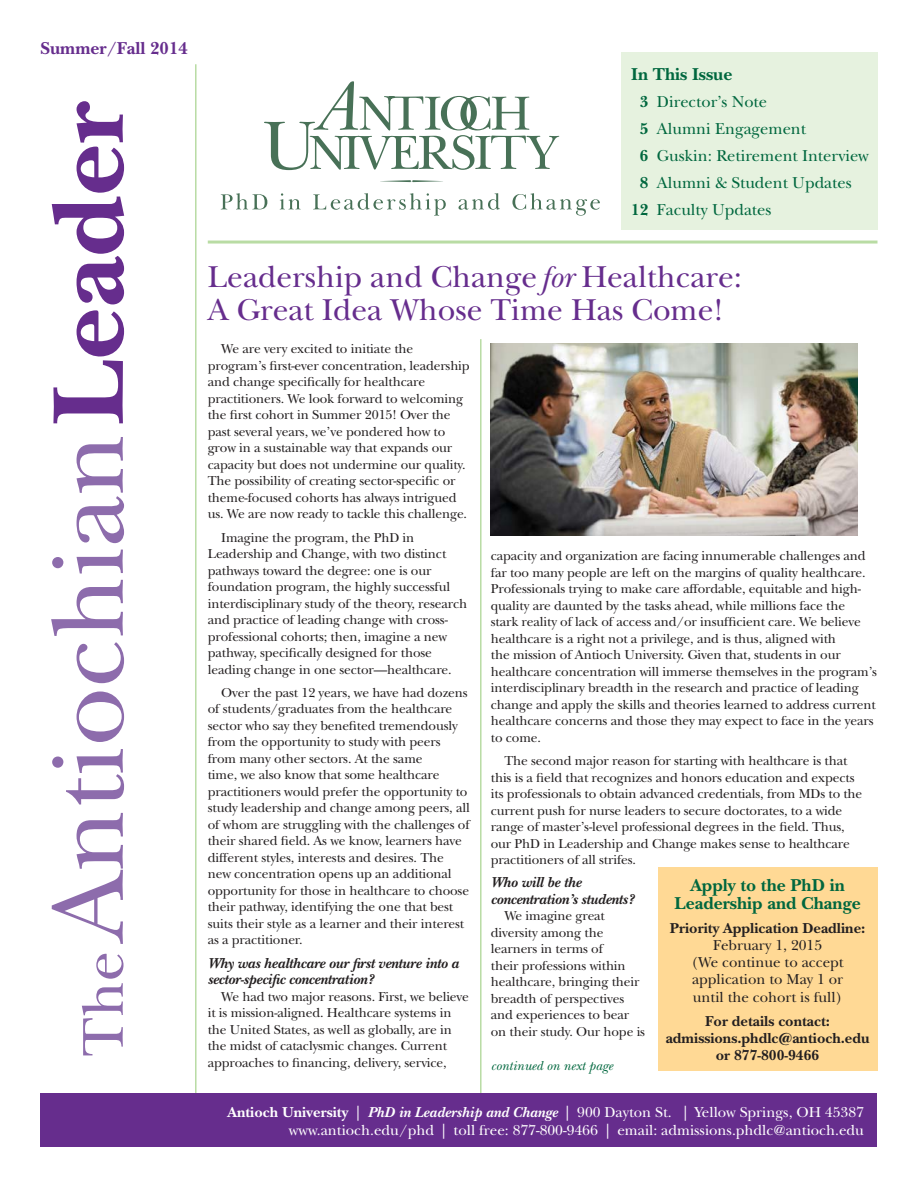
<style>
.page{position:relative;width:918px;height:1188px;background:#fff}
.page>*{position:absolute;margin:0;border:0;box-sizing:border-box;transform-origin:0 0}
.t1{font:105px "New Baskerville";color:#8d6cac}
.t2{font:31.5px/33px "New Baskerville";color:#662d8d}
.t3{font:700 18px/17.2px "New Baskerville";color:#00673e;text-align:center}
.t4{font:700 18px "New Baskerville";color:#662d8d}
.t5{font:16.5px "New Baskerville";color:#00673e}
.t6{font:15px/18px "New Baskerville";color:#fff;text-align:right}
.t7{font:italic 700 15px/16.5px "New Baskerville";letter-spacing:-.01em;color:#231f20}
.t8{font:700 15px/17.2px "New Baskerville";color:#231f20;text-align:center}
.t9{font:15px/17.2px "New Baskerville";color:#231f20;text-align:center}
.t10{font:13.5px/16.5px "New Baskerville";letter-spacing:-.01em;color:#231f20}
.t11{font:italic 13.5px "New Baskerville";color:#00673e}
.s1{font-size:60px}
.s2{font-weight:700;color:#662d8d}
.s3{font-weight:700}
.s4{font-style:italic}
.s5{font-weight:700;font-style:italic}
</style>
<div class="page">
<hr style="left:480px;top:339px;width:2px;height:758px;background:#b9dca4">
<svg style="left:380px;top:180px;width:63px;height:2px"></svg>
<svg style="left:264px;top:81px;width:295px;height:89px"></svg>
<svg style="left:221px;top:193px;width:46px;height:16px"></svg>
<svg style="left:280px;top:193px;width:20px;height:16px"></svg>
<svg style="left:313px;top:193px;width:133px;height:23px"></svg>
<svg style="left:459px;top:193px;width:41px;height:17px"></svg>
<svg style="left:512px;top:193px;width:88px;height:23px"></svg>
<div style="left:621px;top:52px;width:257px;height:178px;background:#e6f2df"></div>
<hr style="left:195px;top:64px;width:2px;height:1056px;background:#b9dca4">
<hr style="left:208px;top:241px;width:670px;height:3px;background:#b9dca4">
<div style="left:40px;top:1094px;width:838px;height:54px;background:#662d8d"></div>
<div style="left:658px;top:867px;width:220px;height:204px;background:#ffd995"></div>
<img style="left:491px;top:344px;width:367px;height:192px">
<h3 class="t4" style="left:40px;top:41px;width:149px">Summer/Fall 2014</h3>
<h1 class="t1" style="left:51px;top:1057px;width:957px;rotate:-90deg"><span class="s1">The</span> Antiochian<span class="s2">Leader</span></h1>
<h3 class="t3" style="left:631px;top:68px;width:103px">In This Issue</h3>
<p class="t5" style="left:640px;top:96px;width:129px"><span class="s3">3</span> Director’s Note</p>
<p class="t5" style="left:640px;top:123px;width:168px"><span class="s3">5</span> Alumni Engagement</p>
<p class="t5" style="left:640px;top:150px;width:231px"><span class="s3">6</span> Guskin: Retirement Interview</p>
<p class="t5" style="left:640px;top:177px;width:213px"><span class="s3">8</span> Alumni &amp; Student Updates</p>
<p class="t5" style="left:631px;top:204px;width:142px"><span class="s3">12</span> Faculty Updates</p>
<h2 class="t2" style="left:208px;top:264px;width:536px">Leadership and Change <span class="s4">for</span> Healthcare:<br>A Great Idea Whose Time Has Come!</h2>
<p class="t10" style="left:208px;top:342px;width:264px;text-indent:14px">We are very excited to initiate the program’s first-ever concentration, leadership and change specifically for healthcare practitioners. We look forward to welcoming the first cohort in Summer 2015! Over the past several years, we’ve pondered how to grow in a sustainable way that expands our capacity but does not undermine our quality.<br>The possibility of creating sector-specific or theme-focused cohorts has always intrigued us. We are now ready to tackle this challenge.</p>
<p class="t10" style="left:208px;top:531px;width:261px;text-indent:14px">Imagine the program, the PhD in Leadership and Change, with two distinct pathways toward the degree: one is our foundation program, the highly successful interdisciplinary study of the theory, research and practice of leading change with cross&shy;professional cohorts; then, imagine a new pathway, specifically designed for those leading change in one sector—healthcare.</p>
<p class="t10" style="left:208px;top:686px;width:264px;text-indent:14px">Over the past 12 years, we have had dozens of students/graduates from the healthcare sector who say they benefited tremendously from the opportunity to study with peers from many other sectors. At the same<br>time, we also know that some healthcare practitioners would prefer the opportunity to study leadership and change among peers, all of whom are struggling with the challenges of their shared field. As we know, learners have different styles, interests and desires. The new concentration opens up an additional opportunity for those in healthcare to choose their pathway, identifying the one that best suits their style as a learner and their interest as a practitioner.</p>
<p class="t7" style="left:208px;top:956px;width:253px">Why was healthcare our first venture into a sector-specific concentration?</p>
<p class="t10" style="left:208px;top:990px;width:263px;text-indent:14px">We had two major reasons. First, we believe it is mission-aligned. Healthcare systems in the United States, as well as globally, are in the midst of cataclysmic changes. Current approaches to financing, delivery, service,</p>
<p class="t10" style="left:491px;top:549px;width:388px">capacity and organization are facing innumerable challenges and far too many people are left on the margins of quality healthcare.<br>Professionals trying to make care affordable, equitable and high&shy;quality are daunted by the tasks ahead, while millions face the<br>stark reality of lack of access and/or insufficient care. We believe healthcare is a right not a privilege, and is thus, aligned with<br>the mission of Antioch University. Given that, students in our healthcare concentration will immerse themselves in the program’s interdisciplinary breadth in the research and practice of leading change and apply the skills and theories learned to address current healthcare concerns and those they may expect to face in the years to come.</p>
<p class="t10" style="left:491px;top:754px;width:373px;text-indent:14px">The second major reason for starting with healthcare is that this is a field that recognizes and honors education and expects its professionals to obtain advanced credentials, from MDs to the current push for nurse leaders to secure doctorates, to a wide range of master’s-level professional degrees in the field. Thus, our PhD in Leadership and Change makes sense to healthcare practitioners of all strifes.</p>
<p class="t7" style="left:491px;top:876px;width:145px">Who will be the concentration’s students?</p>
<p class="t10" style="left:491px;top:909px;width:156px;text-indent:14px">We imagine great diversity among the learners in terms of<br>their professions within healthcare, bringing their breadth of perspectives and experiences to bear on their study. Our hope is</p>
<h3 class="t3" style="left:675px;top:879px;width:188px">Apply to the PhD in<br>Leadership and Change</h3>
<p class="t8" style="left:670px;top:921px;width:197px">Priority Application Deadline:</p>
<p class="t9" style="left:692px;top:938px;width:154px">February 1, 2015<br>(We continue to accept application to May 1 or until the cohort is full)</p>
<p class="t8" style="left:666px;top:1014px;width:205px">For details contact: admissions.phdlc@antioch.edu or 877-800-9466</p>
<p class="t11" style="left:491px;top:1061px;width:123px">continued on next page</p>
<p class="t6" style="left:227px;top:1105px;width:638px"><span class="s3">Antioch University</span> | <span class="s5">PhD in Leadership and Change</span> | 900 Dayton St. | Yellow Springs, OH 45387 www.antioch.edu/phd | toll free: 877-800-9466 | email: admissions.phdlc@antioch.edu</p>
</div>
